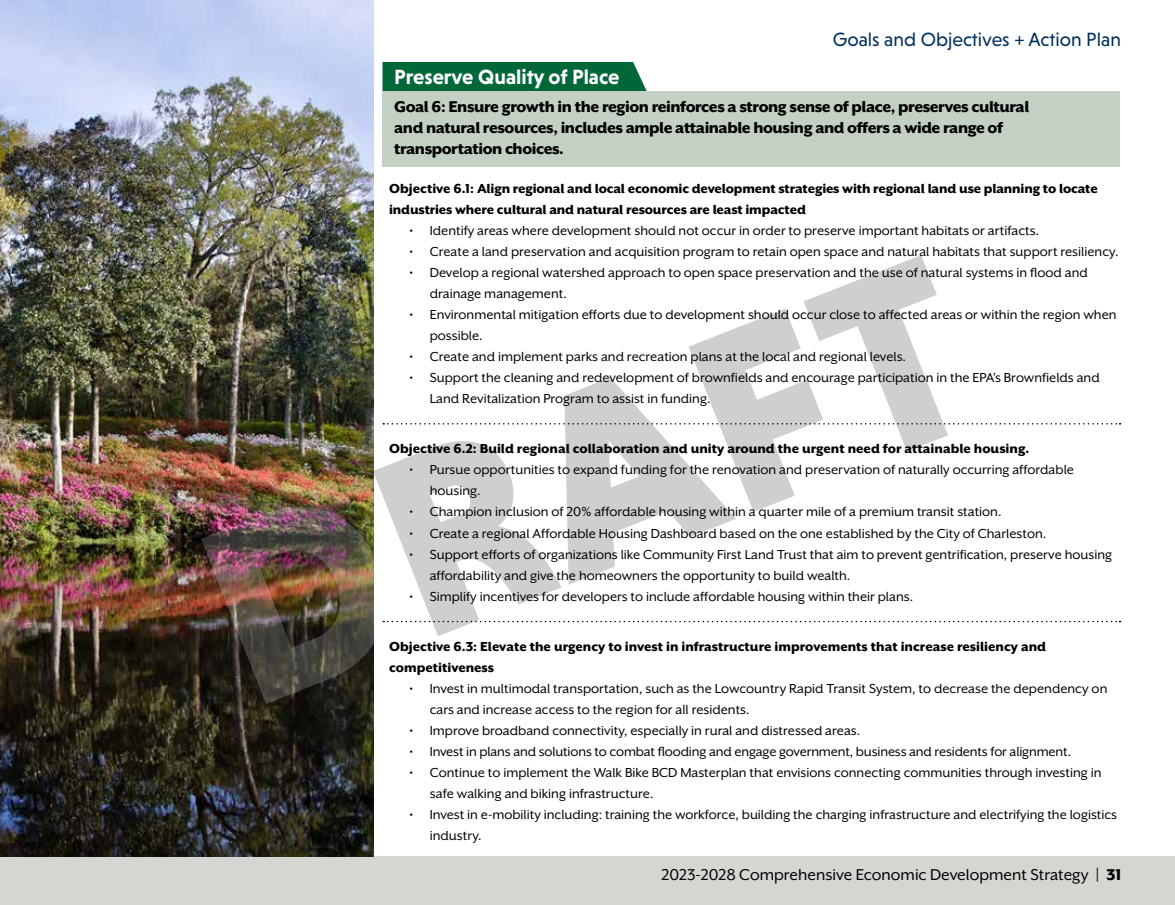
<style>
.page{position:relative;width:1175px;height:905px;background:#fff}
.page>*{position:absolute;margin:0;border:0;box-sizing:border-box;transform-origin:0 0}
.t1{font:900 261px "Niveau Grotesk";color:#000}
.t2{font:700 21px "Niveau Grotesk";color:#fff}
.t3{font:19.5px "Niveau Grotesk";color:#00305e}
.t4{font:800 18px/21px "Mr Eaves XL San OT";letter-spacing:-.025em;color:#000}
.t5{font:18px "Mr Eaves XL San OT";color:#000}
.t6{font:15px/21px "Mr Eaves XL San OT";color:#000}
.t7{font:800 15px/21px "Mr Eaves XL San OT";color:#000}
.s1{color:#fff}
.s2{font-weight:800}
</style>
<div class="page">
<div style="left:0;top:856px;width:1174px;height:48px;background:#d5d5d2"></div>
<div style="left:382px;top:62px;width:264px;height:29px;background:#006838"></div>
<div style="left:382px;top:91px;width:738px;height:76px;background:#c4d0c3"></div>
<svg style="left:383px;top:423px;width:737px;height:1px"></svg>
<svg style="left:383px;top:620px;width:737px;height:2px"></svg>
<img style="left:0;top:0;width:374px;height:856px">
<h3 class="t3" style="left:832px;top:28px;width:290px">Goals and Objectives + Action Plan</h3>
<h2 class="t2" style="left:394px;top:65px;width:227px">Preserve Quality of Place</h2>
<p class="t4" style="left:394px;top:96px;width:636px">Goal 6: Ensure growth in the region reinforces a strong sense of place, preserves cultural and natural resources, includes ample attainable housing and offers a wide range of transportation choices.</p>
<p class="t7" style="left:389px;top:178px;width:710px">Objective 6.1: Align regional and local economic development strategies with regional land use planning to locate industries where cultural and natural resources are least impacted</p>
<p class="t6" style="left:409px;top:220px;width:631px">• Identify areas where development should not occur in order to preserve important habitats or artifacts.</p>
<p class="t6" style="left:409px;top:241px;width:710px">• Create a land preservation and acquisition program to retain open space and natural habitats that support resiliency.</p>
<p class="t6" style="left:430px;top:262px;width:659px;text-indent:-20px">• Develop a regional watershed approach to open space preservation and the use of natural systems in flood and drainage management.</p>
<p class="t6" style="left:430px;top:304px;width:688px;text-indent:-20px">• Environmental mitigation efforts due to development should occur close to affected areas or within the region when possible.</p>
<p class="t6" style="left:409px;top:346px;width:498px">• Create and implement parks and recreation plans at the local and regional levels.</p>
<p class="t6" style="left:430px;top:367px;width:671px;text-indent:-20px">• Support the cleaning and redevelopment of brownfields and encourage participation in the EPA’s Brownfields and<br>Land Revitalization Program to assist in funding.</p>
<p class="t7" style="left:389px;top:438px;width:641px">Objective 6.2: Build regional collaboration and unity around the urgent need for attainable housing.</p>
<p class="t6" style="left:430px;top:459px;width:646px;text-indent:-20px">• Pursue opportunities to expand funding for the renovation and preservation of naturally occurring affordable housing.</p>
<p class="t6" style="left:409px;top:501px;width:593px">• Champion inclusion of 20% affordable housing within a quarter mile of a premium transit station.</p>
<p class="t6" style="left:409px;top:522px;width:638px">• Create a regional Affordable Housing Dashboard based on the one established by the City of Charleston.</p>
<p class="t6" style="left:430px;top:543px;width:684px;text-indent:-20px">• Support efforts of organizations like Community First Land Trust that aim to prevent gentrification, preserve housing affordability and give the homeowners the opportunity to build wealth.</p>
<p class="t6" style="left:409px;top:585px;width:505px">• Simplify incentives for developers to include affordable housing within their plans.</p>
<p class="t7" style="left:389px;top:636px;width:658px">Objective 6.3: Elevate the urgency to invest in infrastructure improvements that increase resiliency and competitiveness</p>
<p class="t6" style="left:430px;top:678px;width:679px;text-indent:-20px">• Invest in multimodal transportation, such as the Lowcountry Rapid Transit System, to decrease the dependency on cars and increase access to the region for all residents.</p>
<p class="t6" style="left:409px;top:720px;width:452px">• Improve broadband connectivity, especially in rural and distressed areas.</p>
<p class="t6" style="left:409px;top:741px;width:663px">• Invest in plans and solutions to combat flooding and engage government, business and residents for alignment.</p>
<p class="t6" style="left:430px;top:762px;width:673px;text-indent:-20px">• Continue to implement the Walk Bike BCD Masterplan that envisions connecting communities through investing in safe walking and biking infrastructure.</p>
<p class="t6" style="left:430px;top:804px;width:689px;text-indent:-20px">• Invest in e-mobility including: training the workforce, building the charging infrastructure and electrifying the logistics industry.</p>
<h1 class="t1" style="left:162px;top:482px;width:799px;rotate:-21deg"><span class="s1">D</span>RAFT</h1>
<p class="t5" style="left:661px;top:864px;width:461px">2023-2028 Comprehensive Economic Development Strategy | <span class="s2">31</span></p>
</div>
